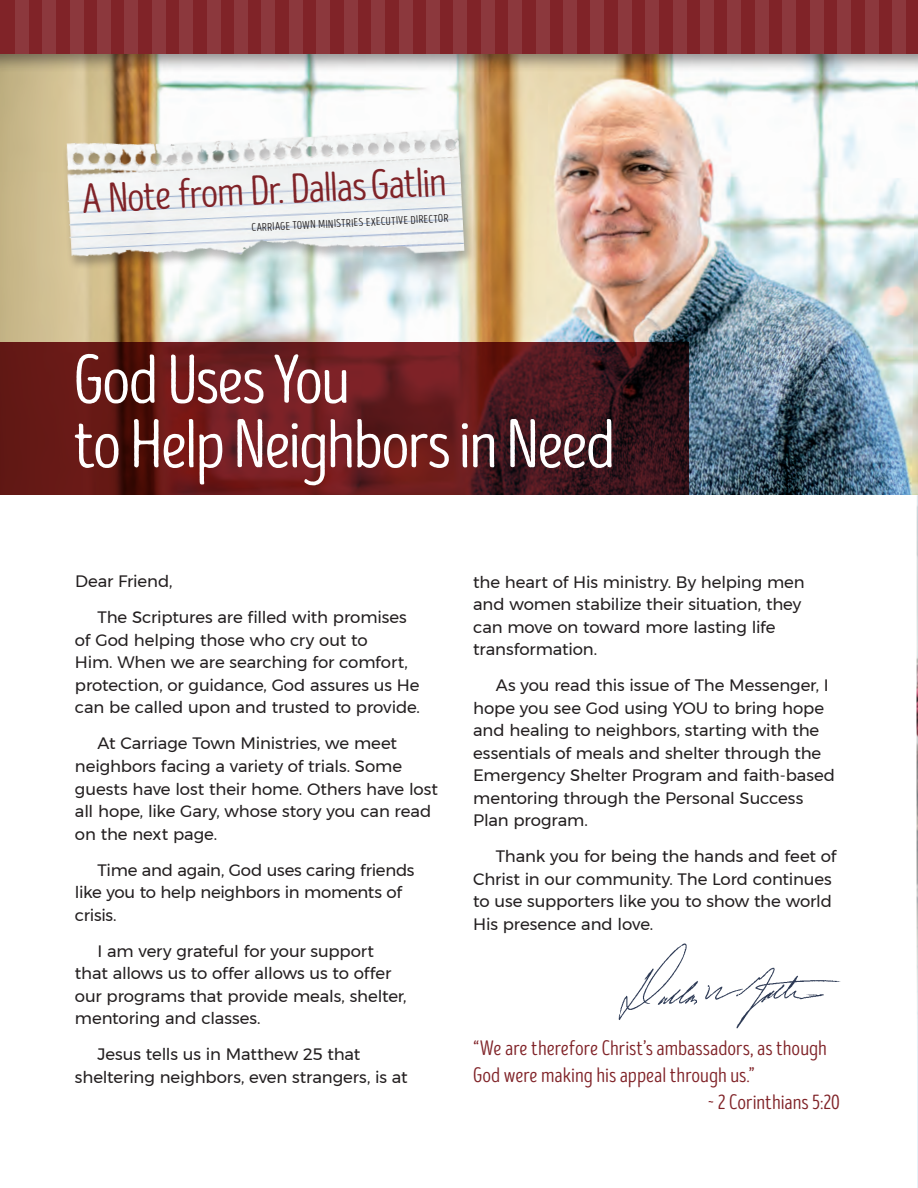
<style>
.page{position:relative;width:918px;height:1188px;background:#fff}
.page>*{position:absolute;margin:0;border:0;box-sizing:border-box;transform-origin:0 0}
.t1{font:69px/64.5px "Intro Head R Base";letter-spacing:-.035em;color:#fff}
.t2{font:41.85px "Intro Head R Base";color:#802328}
.Scripture{font:21px/27px "Intro Head R Base";letter-spacing:-.005em;color:#802328}
.t3{font:16.5px/22.5px "Montserrat";letter-spacing:-.01em;color:#231f20}
.t4{font:11.25px "Intro Head R Base";color:#231f20}
</style>
<div class="page">
<img style="left:0;top:73px;width:918px;height:422px">
<img style="left:618px;top:943px;width:223px;height:86px">
<img style="left:54px;top:113px;width:418px;height:170px">
<svg style="left:0;top:342px;width:688px;height:153px;background:#5b181a"></svg>
<div style="left:0;top:0;width:918px;height:73px;background:#231f20;opacity:.3"></div>
<div style="left:0;top:0;width:918px;height:54px;background:#802328"></div>
<div style="left:618px;top:0;width:14px;height:54px;background:#8c383d"></div>
<div style="left:317px;top:0;width:13px;height:54px;background:#8c383d"></div>
<div style="left:15px;top:0;width:13px;height:54px;background:#8c383d"></div>
<div style="left:728px;top:0;width:13px;height:54px;background:#8c383d"></div>
<div style="left:426px;top:0;width:14px;height:54px;background:#8c383d"></div>
<div style="left:125px;top:0;width:13px;height:54px;background:#8c383d"></div>
<div style="left:837px;top:0;width:14px;height:54px;background:#8c383d"></div>
<div style="left:536px;top:0;width:13px;height:54px;background:#8c383d"></div>
<div style="left:234px;top:0;width:14px;height:54px;background:#8c383d"></div>
<div style="left:673px;top:0;width:13px;height:54px;background:#8c383d"></div>
<div style="left:371px;top:0;width:14px;height:54px;background:#8c383d"></div>
<div style="left:70px;top:0;width:13px;height:54px;background:#8c383d"></div>
<div style="left:783px;top:0;width:13px;height:54px;background:#8c383d"></div>
<div style="left:481px;top:0;width:14px;height:54px;background:#8c383d"></div>
<div style="left:179px;top:0;width:14px;height:54px;background:#8c383d"></div>
<div style="left:892px;top:0;width:14px;height:54px;background:#8c383d"></div>
<div style="left:591px;top:0;width:13px;height:54px;background:#8c383d"></div>
<div style="left:289px;top:0;width:14px;height:54px;background:#8c383d"></div>
<div style="left:646px;top:0;width:13px;height:54px;background:#8c383d"></div>
<div style="left:344px;top:0;width:13px;height:54px;background:#8c383d"></div>
<div style="left:42px;top:0;width:14px;height:54px;background:#8c383d"></div>
<div style="left:755px;top:0;width:14px;height:54px;background:#8c383d"></div>
<div style="left:454px;top:0;width:13px;height:54px;background:#8c383d"></div>
<div style="left:152px;top:0;width:14px;height:54px;background:#8c383d"></div>
<div style="left:865px;top:0;width:13px;height:54px;background:#8c383d"></div>
<div style="left:563px;top:0;width:14px;height:54px;background:#8c383d"></div>
<div style="left:262px;top:0;width:13px;height:54px;background:#8c383d"></div>
<div style="left:700px;top:0;width:14px;height:54px;background:#8c383d"></div>
<div style="left:399px;top:0;width:13px;height:54px;background:#8c383d"></div>
<div style="left:97px;top:0;width:14px;height:54px;background:#8c383d"></div>
<div style="left:810px;top:0;width:13px;height:54px;background:#8c383d"></div>
<div style="left:508px;top:0;width:14px;height:54px;background:#8c383d"></div>
<div style="left:207px;top:0;width:13px;height:54px;background:#8c383d"></div>
<img style="left:916px;top:148px;width:2px;height:1040px">
<p class="t2" style="left:81px;top:177px;width:366px;rotate:-3deg">A Note from Dr. Dallas Gatlin</p>
<p class="t4" style="left:251px;top:222px;width:198px;rotate:-3deg">CARRIAGE TOWN MINISTRIES EXECUTIVE DIRECTOR</p>
<p class="t1" style="left:73px;top:349px;width:544px">God Uses You<br>to Help Neighbors in Need</p>
<p class="t3" style="left:75px;top:570px;width:99px">Dear Friend,</p>
<p class="t3" style="left:75px;top:606px;width:347px;text-indent:23px">The Scriptures are filled with promises of God helping those who cry out to<br>Him. When we are searching for comfort, protection, or guidance, God assures us He can be called upon and trusted to provide.</p>
<p class="t3" style="left:75px;top:732px;width:365px;text-indent:23px">At Carriage Town Ministries, we meet neighbors facing a variety of trials. Some guests have lost their home. Others have lost all hope, like Gary, whose story you can read on the next page.</p>
<p class="t3" style="left:75px;top:858px;width:341px;text-indent:23px">Time and again, God uses caring friends like you to help neighbors in moments of crisis.</p>
<p class="t3" style="left:75px;top:939px;width:333px;text-indent:23px">I am very grateful for your support that allows us to offer allows us to offer our programs that provide meals, shelter, mentoring and classes.</p>
<p class="t3" style="left:75px;top:1043px;width:334px;text-indent:23px">Jesus tells us in Matthew 25 that sheltering neighbors, even strangers, is at</p>
<p class="t3" style="left:473px;top:570px;width:333px">the heart of His ministry. By helping men and women stabilize their situation, they can move on toward more lasting life transformation.</p>
<p class="t3" style="left:473px;top:674px;width:363px;text-indent:23px">As you read this issue of The Messenger, I hope you see God using YOU to bring hope and healing to neighbors, starting with the essentials of meals and shelter through the Emergency Shelter Program and faith-based mentoring through the Personal Success Plan program.</p>
<p class="t3" style="left:473px;top:845px;width:365px;text-indent:23px">Thank you for being the hands and feet of Christ in our community. The Lord continues to use supporters like you to show the world His presence and love.</p>
<p class="Scripture" style="left:473px;top:1035px;width:355px">“We are therefore Christ’s ambassadors, as though<br>God were making his appeal through us.”</p>
<p class="Scripture" style="left:708px;top:1089px;width:134px">~ 2 Corinthians 5:20</p>
</div>
